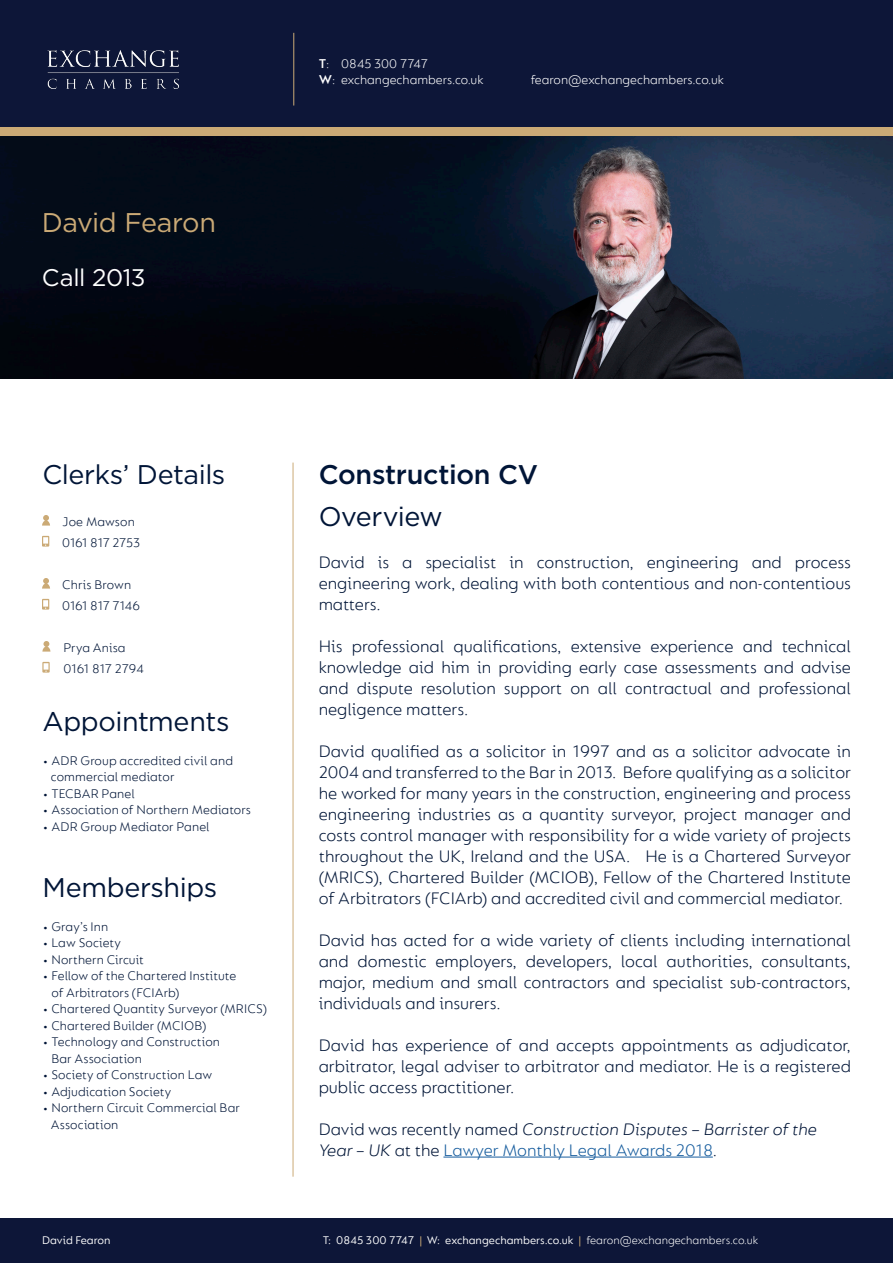
<style>
.page{position:relative;width:893px;height:1263px;background:#fff}
.page>*{position:absolute;margin:0;border:0;box-sizing:border-box;transform-origin:0 0}
.t1{font:27px "Gotham";letter-spacing:-.015em;color:#001537}
.t2{font:500 27px "Gotham";letter-spacing:-.01em;color:#001537}
.t3{font:27px "Gotham";letter-spacing:-.02em;color:#cbaa76}
.t4{font:24px "Gotham";letter-spacing:-.02em;color:#fff}
.t5{font:300 18px/21px "FS Lucas";color:#001537;text-align:justify}
.t6{font:italic 300 18px/21px "FS Lucas";color:#001537}
.t7{font:300 13.5px/16.5px "FS Lucas";letter-spacing:.005em;color:#001537}
.t8{font:300 13.5px/16.2px "FS Lucas";color:#fff}
.t9{font:12px "FS Lucas";color:#fff}
.s1{font-weight:600}
.s2{font-style:normal}
.s3{font-style:normal;color:#175d9e}
.s4{color:#cbaa76}
.s5{font-weight:300}
</style>
<div class="page">
<div style="left:0;top:64px;width:893px;height:72px;background:#cbaa76"></div>
<div style="left:0;top:0;width:893px;height:127px;background:#0d1638"></div>
<div style="left:0;top:1219px;width:893px;height:44px;background:#0d1638"></div>
<img style="left:47px;top:50px;width:132px;height:39px">
<hr style="left:293px;top:33px;width:1px;height:73px;background:#cbaa76">
<hr style="left:293px;top:463px;width:1px;height:714px;background:#cbaa76">
<hr style="left:443px;top:1157px;width:270px;height:1px;background:#175d9e">
<img style="left:0;top:136px;width:893px;height:242px">
<svg style="left:42px;top:536px;width:7px;height:11px"></svg>
<svg style="left:42px;top:599px;width:7px;height:11px"></svg>
<svg style="left:42px;top:515px;width:8px;height:11px"></svg>
<svg style="left:42px;top:578px;width:8px;height:11px"></svg>
<svg style="left:42px;top:662px;width:8px;height:11px"></svg>
<svg style="left:42px;top:641px;width:8px;height:11px"></svg>
<p class="t3" style="left:42px;top:205px;width:176px">David Fearon</p>
<p class="t4" style="left:42px;top:262px;width:105px">Call 2013</p>
<p class="t8" style="left:319px;top:55px;width:166px"><span class="s1">T</span>: 0845 300 7747<br><span class="s1">W</span>: exchangechambers.co.uk</p>
<p class="t8" style="left:531px;top:71px;width:195px">fearon@exchangechambers.co.uk</p>
<p class="t1" style="left:42px;top:457px;width:184px">Clerks’ Details</p>
<p class="t7" style="left:62px;top:510px;width:79px;line-height:21px">Joe Mawson<br>0161 817 2753</p>
<p class="t7" style="left:62px;top:573px;width:79px;line-height:21px">Chris Brown<br>0161 817 7146</p>
<p class="t7" style="left:63px;top:639px;width:64px">Prya Anisa</p>
<p class="t7" style="left:63px;top:660px;width:82px">0161 817 2794</p>
<p class="t1" style="left:42px;top:704px;width:189px">Appointments</p>
<p class="t7" style="left:51px;top:752px;width:184px;text-indent:-9px">• ADR Group accredited civil and commercial mediator</p>
<p class="t7" style="left:42px;top:785px;width:94px">• TECBAR Panel</p>
<p class="t7" style="left:42px;top:801px;width:210px">• Association of Northern Mediators</p>
<p class="t7" style="left:42px;top:818px;width:169px">• ADR Group Mediator Panel</p>
<p class="t1" style="left:42px;top:870px;width:176px">Memberships</p>
<p class="t7" style="left:42px;top:918px;width:67px">• Gray’s Inn</p>
<p class="t7" style="left:42px;top:934px;width:80px">• Law Society</p>
<p class="t7" style="left:42px;top:951px;width:103px">• Northern Circuit</p>
<p class="t7" style="left:51px;top:967px;width:186px;text-indent:-9px">• Fellow of the Chartered Institute of Arbitrators (FCIArb)</p>
<p class="t7" style="left:42px;top:1000px;width:226px">• Chartered Quantity Surveyor (MRICS)</p>
<p class="t7" style="left:42px;top:1017px;width:165px">• Chartered Builder (MCIOB)</p>
<p class="t7" style="left:51px;top:1033px;width:170px;text-indent:-9px">• Technology and Construction<br>Bar Association</p>
<p class="t7" style="left:42px;top:1066px;width:171px">• Society of Construction Law</p>
<p class="t7" style="left:42px;top:1083px;width:130px">• Adjudication Society</p>
<p class="t7" style="left:51px;top:1099px;width:191px;text-indent:-9px">• Northern Circuit Commercial Bar<br>Association</p>
<p class="t9" style="left:42px;top:1233px;width:70px">David Fearon</p>
<p class="t2" style="left:319px;top:456px;width:221px">Construction CV</p>
<p class="t1" style="left:319px;top:499px;width:126px">Overview</p>
<p class="t5" style="left:319px;top:551px;width:534px">David is a specialist in construction, engineering and process engineering work, dealing with both contentious and non-contentious matters.</p>
<p class="t5" style="left:319px;top:635px;width:534px">His professional qualifications, extensive experience and technical knowledge aid him in providing early case assessments and advise and dispute resolution support on all contractual and professional negligence matters.</p>
<p class="t5" style="left:319px;top:740px;width:534px">David qualified as a solicitor in 1997 and as a solicitor advocate in 2004 and transferred to the Bar in 2013. Before qualifying as a solicitor he worked for many years in the construction, engineering and process engineering industries as a quantity surveyor, project manager and costs control manager with responsibility for a wide variety of projects throughout the UK, Ireland and the USA. He is a Chartered Surveyor (MRICS), Chartered Builder (MCIOB), Fellow of the Chartered Institute of Arbitrators (FCIArb) and accredited civil and commercial mediator.</p>
<p class="t5" style="left:319px;top:929px;width:534px">David has acted for a wide variety of clients including international and domestic employers, developers, local authorities, consultants, major, medium and small contractors and specialist sub-contractors, individuals and insurers.</p>
<p class="t5" style="left:319px;top:1034px;width:534px">David has experience of and accepts appointments as adjudicator, arbitrator, legal adviser to arbitrator and mediator. He is a registered public access practitioner.</p>
<p class="t6" style="left:319px;top:1118px;width:500px"><span class="s2">David was recently named</span> Construction Disputes – Barrister of the<br>Year – UK <span class="s2">at the</span> <span class="s3">Lawyer Monthly Legal Awards 2018</span><span class="s2">.</span></p>
<p class="t9" style="left:323px;top:1233px;width:437px">T: 0845 300 7747 <span class="s4">|</span> W: exchangechambers.co.uk <span class="s4">|</span> <span class="s5">fearon@exchangechambers.co.uk</span></p>
</div>
